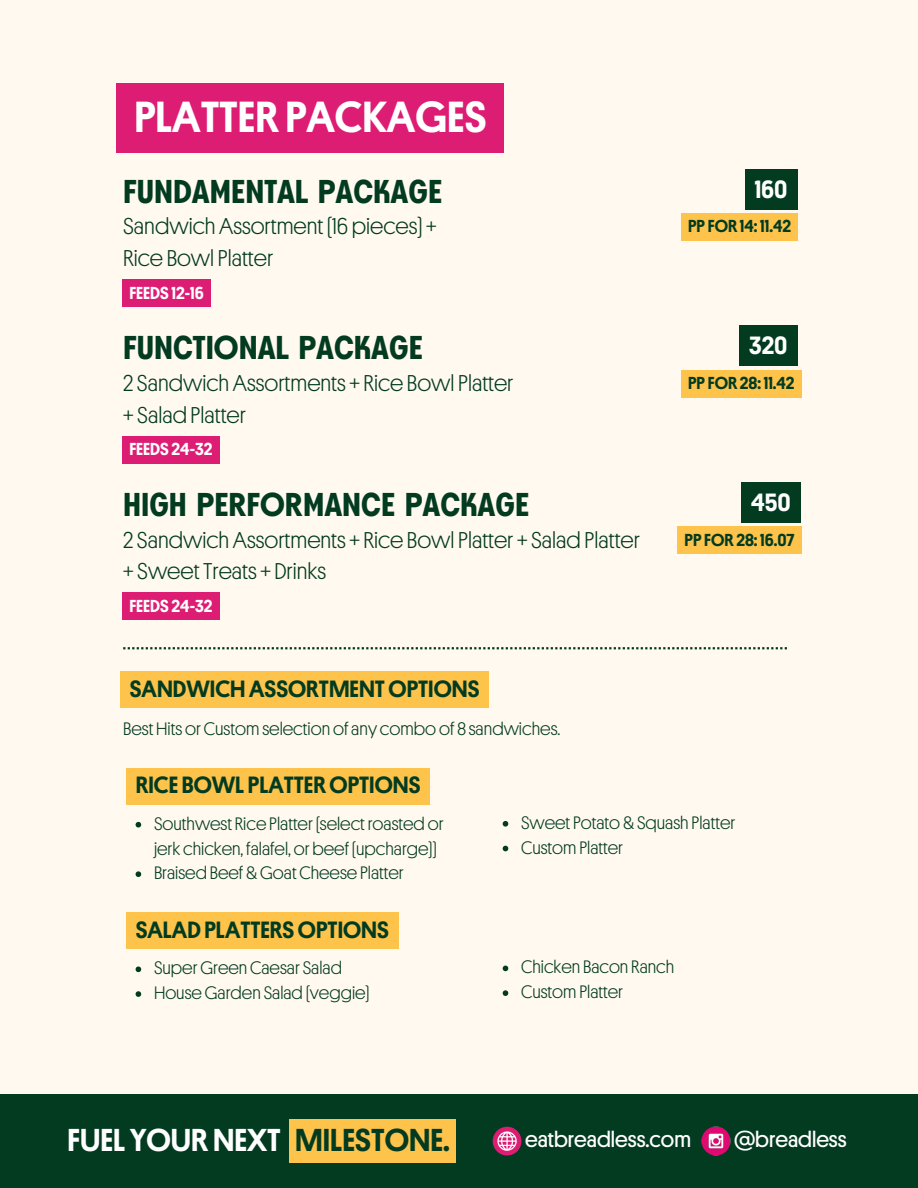
<style>
.page{position:relative;width:918px;height:1188px;background:#fff9f0}
.page>*{position:absolute;margin:0;border:0;box-sizing:border-box;transform-origin:0 0}
.t1{font:500 43.8px "Platform";color:#fff}
.t2{font:700 33.15px "BN Axel Grotesk";color:#033b21}
.t3{font:500 31.95px "Platform";color:#fff}
.t4{font:500 31.95px "Platform";color:#033b21}
.t5{font:500 25.2px "Platform";color:#fff}
.t6{font:500 23.7px "Platform";color:#033b21}
.t7{font:300 22.95px/31.8px "Platform";color:#033b21}
.t8{font:22.2px "Platform";color:#fff}
.t9{font:300 18.15px/24.8px "Platform";color:#033b21}
.t10{font:500 17.55px "Platform";color:#033b21}
.t11{font:500 17.55px "Platform";color:#fff}
</style>
<div class="page">
<div style="left:117px;top:83px;width:387px;height:69px;background:#dd1c74"></div>
<div style="left:120px;top:671px;width:369px;height:37px;background:#fdc34b"></div>
<div style="left:126px;top:768px;width:304px;height:37px;background:#fdc34b"></div>
<svg style="left:136px;top:822px;width:5px;height:6px"></svg>
<svg style="left:136px;top:871px;width:5px;height:6px"></svg>
<svg style="left:503px;top:821px;width:5px;height:6px"></svg>
<svg style="left:503px;top:846px;width:5px;height:5px"></svg>
<div style="left:126px;top:912px;width:272px;height:37px;background:#fdc34b"></div>
<svg style="left:136px;top:967px;width:5px;height:5px"></svg>
<svg style="left:136px;top:991px;width:5px;height:6px"></svg>
<svg style="left:503px;top:966px;width:5px;height:5px"></svg>
<svg style="left:503px;top:990px;width:5px;height:6px"></svg>
<div style="left:122px;top:280px;width:89px;height:27px;background:#dd1c74"></div>
<div style="left:745px;top:169px;width:53px;height:40px;background:#033b21"></div>
<div style="left:122px;top:436px;width:97px;height:27px;background:#dd1c74"></div>
<div style="left:739px;top:325px;width:59px;height:41px;background:#033b21"></div>
<div style="left:122px;top:593px;width:97px;height:27px;background:#dd1c74"></div>
<div style="left:741px;top:482px;width:60px;height:40px;background:#033b21"></div>
<div style="left:0;top:1094px;width:918px;height:94px;background:#033b21"></div>
<svg style="left:123px;top:647px;width:664px;height:2px"></svg>
<svg style="left:493px;top:1127px;width:28px;height:28px"></svg>
<img style="left:701px;top:1127px;width:29px;height:29px">
<div style="left:289px;top:1120px;width:167px;height:43px;background:#fdc34b"></div>
<div style="left:681px;top:213px;width:117px;height:27px;background:#fdc34b"></div>
<div style="left:681px;top:370px;width:121px;height:27px;background:#fdc34b"></div>
<div style="left:678px;top:526px;width:124px;height:28px;background:#fdc34b"></div>
<h1 class="t1" style="left:134px;top:92px;width:354px">PLATTER PACKAGES</h1>
<p class="t2" style="left:123px;top:177px;width:320px">FUNDAMENTAL PACKAGE</p>
<h6 class="t7" style="left:123px;top:211px;width:315px">Sandwich Assortment (16 pieces) +<br>Rice Bowl Platter</h6>
<h4 class="t11" style="left:129px;top:282px;width:76px">FEEDS 12-16</h4>
<p class="t2" style="left:123px;top:334px;width:301px">FUNCTIONAL PACKAGE</p>
<h3 class="t7" style="left:123px;top:367px;width:392px">2 Sandwich Assortments + Rice Bowl Platter + Salad Platter</h3>
<h3 class="t11" style="left:129px;top:439px;width:85px">FEEDS 24-32</h3>
<p class="t2" style="left:123px;top:490px;width:407px">HIGH PERFORMANCE PACKAGE</p>
<p class="t7" style="left:123px;top:524px;width:518px">2 Sandwich Assortments + Rice Bowl Platter + Salad Platter + Sweet Treats + Drinks</p>
<p class="t11" style="left:129px;top:596px;width:85px">FEEDS 24-32</p>
<p class="t5" style="left:755px;top:174px;width:34px">160</p>
<h2 class="t10" style="left:688px;top:216px;width:104px">PP FOR 14: 11.42</h2>
<p class="t5" style="left:749px;top:331px;width:40px">320</p>
<h2 class="t10" style="left:688px;top:373px;width:108px">PP FOR 28: 11.42</h2>
<h3 class="t5" style="left:751px;top:487px;width:41px">450</h3>
<p class="t10" style="left:685px;top:530px;width:112px">PP FOR 28: 16.07</p>
<h2 class="t6" style="left:130px;top:675px;width:351px">SANDWICH ASSORTMENT OPTIONS</h2>
<h4 class="t9" style="left:123px;top:716px;width:439px">Best Hits or Custom selection of any combo of 8 sandwiches.</h4>
<h6 class="t6" style="left:136px;top:771px;width:286px">RICE BOWL PLATTER OPTIONS</h6>
<h3 class="t9" style="left:154px;top:811px;width:291px">Southwest Rice Platter (select roasted or jerk chicken, falafel, or beef (upcharge))</h3>
<p class="t9" style="left:154px;top:861px;width:251px">Braised Beef &amp; Goat Cheese Platter</p>
<h2 class="t9" style="left:521px;top:810px;width:216px">Sweet Potato &amp; Squash Platter</h2>
<h4 class="t9" style="left:521px;top:835px;width:103px">Custom Platter</h4>
<h6 class="t6" style="left:136px;top:916px;width:255px">SALAD PLATTERS OPTIONS</h6>
<h3 class="t9" style="left:154px;top:956px;width:189px">Super Green Caesar Salad</h3>
<p class="t9" style="left:154px;top:981px;width:217px">House Garden Salad (veggie)</p>
<h2 class="t9" style="left:521px;top:955px;width:155px">Chicken Bacon Ranch</h2>
<h3 class="t9" style="left:521px;top:980px;width:103px">Custom Platter</h3>
<p class="t3" style="left:68px;top:1121px;width:215px">FUEL YOUR NEXT</p>
<p class="t4" style="left:295px;top:1121px;width:156px">MILESTONE.</p>
<p class="t8" style="left:525px;top:1127px;width:167px">eatbreadless.com</p>
<p class="t8" style="left:734px;top:1127px;width:114px">@breadless</p>
</div>
